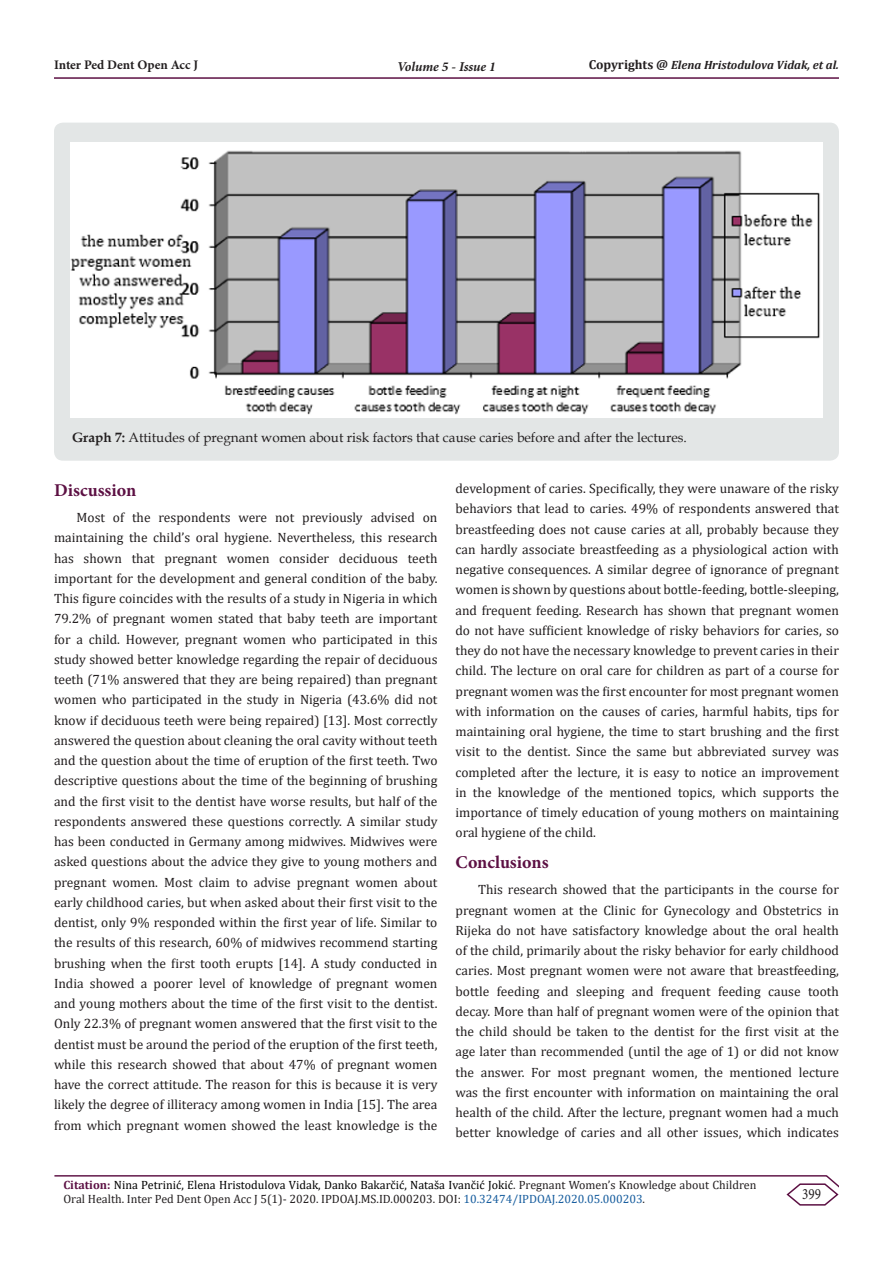
<style>
.page{position:relative;width:893px;height:1263px;background:#fff}
.page>*{position:absolute;margin:0;border:0;box-sizing:border-box;transform-origin:0 0}
.t1{font:700 18px "Minion Pro";color:#5c1043}
.t2{font:15.75px "Minion Pro";color:#231f20;scale:.83 1}
.t3{font:13.5px/20.2px "Cambria";color:#231f20;text-align:justify}
.t4{font:13.5px "Book Antiqua";color:#231f20}
.t5{font:italic 700 13.5px "Minion Pro";letter-spacing:-.005em;color:#231f20}
.t6{font:700 13.05px "Minion Pro";letter-spacing:-.005em;color:#231f20}
.t7{font:12px/14.4px "Cambria";color:#231f20}
.t8{font:italic 700 12px "Cambria";color:#231f20}
.s1{font-style:normal;font-size:13.05px}
.s2{font-weight:700}
.s3{font-weight:700;color:#5c1043}
.s4{color:#000}
.s5{color:#175d9e}
</style>
<div class="page">
<hr style="left:54px;top:1175px;width:773px;height:1px;background:#5c1043">
<hr style="left:54px;top:77px;width:785px;height:2px;background:#5c1043">
<svg style="left:785px;top:1175px;width:54px;height:31px"></svg>
<div style="left:54px;top:123px;width:785px;height:338px;background:#e3e6e6;border-radius:9px"></div>
<img style="left:71px;top:142px;width:751px;height:275px">
<p class="t6" style="left:54px;top:55px;width:146px">Inter Ped Dent Open Acc J</p>
<p class="t5" style="left:397px;top:57px;width:100px">Volume 5 - Issue 1</p>
<p class="t8" style="left:589px;top:56px;width:252px"><span class="s1">Copyrights @</span> Elena Hristodulova Vidak, et al.</p>
<p class="t4" style="left:72px;top:428px;width:616px"><span class="s2">Graph 7:</span> Attitudes of pregnant women about risk factors that cause caries before and after the lectures.</p>
<p class="t1" style="left:54px;top:477px;width:84px">Discussion</p>
<p class="t3" style="left:54px;top:507px;width:385px;text-indent:22px">Most of the respondents were not previously advised on maintaining the child’s oral hygiene. Nevertheless, this research has shown that pregnant women consider deciduous teeth important for the development and general condition of the baby.<br>This figure coincides with the results of a study in Nigeria in which 79.2% of pregnant women stated that baby teeth are important for a child. However, pregnant women who participated in this study showed better knowledge regarding the repair of deciduous teeth (71% answered that they are being repaired) than pregnant women who participated in the study in Nigeria (43.6% did not know if deciduous teeth were being repaired) [13]. Most correctly answered the question about cleaning the oral cavity without teeth and the question about the time of eruption of the first teeth. Two descriptive questions about the time of the beginning of brushing and the first visit to the dentist have worse results, but half of the respondents answered these questions correctly. A similar study has been conducted in Germany among midwives. Midwives were asked questions about the advice they give to young mothers and pregnant women. Most claim to advise pregnant women about early childhood caries, but when asked about their first visit to the dentist, only 9% responded within the first year of life. Similar to the results of this research, 60% of midwives recommend starting brushing when the first tooth erupts [14]. A study conducted in India showed a poorer level of knowledge of pregnant women and young mothers about the time of the first visit to the dentist.<br>Only 22.3% of pregnant women answered that the first visit to the dentist must be around the period of the eruption of the first teeth, while this research showed that about 47% of pregnant women have the correct attitude. The reason for this is because it is very likely the degree of illiteracy among women in India [15]. The area from which pregnant women showed the least knowledge is the</p>
<p class="t3" style="left:455px;top:478px;width:385px">development of caries. Specifically, they were unaware of the risky behaviors that lead to caries. 49% of respondents answered that breastfeeding does not cause caries at all, probably because they can hardly associate breastfeeding as a physiological action with negative consequences. A similar degree of ignorance of pregnant women is shown by questions about bottle-feeding, bottle-sleeping, and frequent feeding. Research has shown that pregnant women do not have sufficient knowledge of risky behaviors for caries, so they do not have the necessary knowledge to prevent caries in their child. The lecture on oral care for children as part of a course for pregnant women was the first encounter for most pregnant women with information on the causes of caries, harmful habits, tips for maintaining oral hygiene, the time to start brushing and the first visit to the dentist. Since the same but abbreviated survey was completed after the lecture, it is easy to notice an improvement in the knowledge of the mentioned topics, which supports the importance of timely education of young mothers on maintaining oral hygiene of the child.</p>
<p class="t1" style="left:455px;top:850px;width:95px">Conclusions</p>
<p class="t3" style="left:455px;top:880px;width:385px;text-indent:22px">This research showed that the participants in the course for pregnant women at the Clinic for Gynecology and Obstetrics in Rijeka do not have satisfactory knowledge about the oral health of the child, primarily about the risky behavior for early childhood caries. Most pregnant women were not aware that breastfeeding, bottle feeding and sleeping and frequent feeding cause tooth decay. More than half of pregnant women were of the opinion that the child should be taken to the dentist for the first visit at the age later than recommended (until the age of 1) or did not know the answer. For most pregnant women, the mentioned lecture was the first encounter with information on maintaining the oral health of the child. After the lecture, pregnant women had a much better knowledge of caries and all other issues, which indicates</p>
<p class="t7" style="left:63px;top:1177px;width:694px"><span class="s3">Citation:</span> <span class="s4">Nina Petrinić, Elena Hristodulova Vidak, Danko Bakarčić, Nataša Ivančić Jokić</span>. Pregnant Women’s Knowledge about Children<br>Oral Health. Inter Ped Dent Open Acc J 5(1)- 2020. IPDOAJ.MS.ID.000203. DOI: <span class="s5">10.32474/IPDOAJ.2020.05.000203</span>.</p>
<p class="t2" style="left:802px;top:1184px;width:24px">399</p>
</div>
